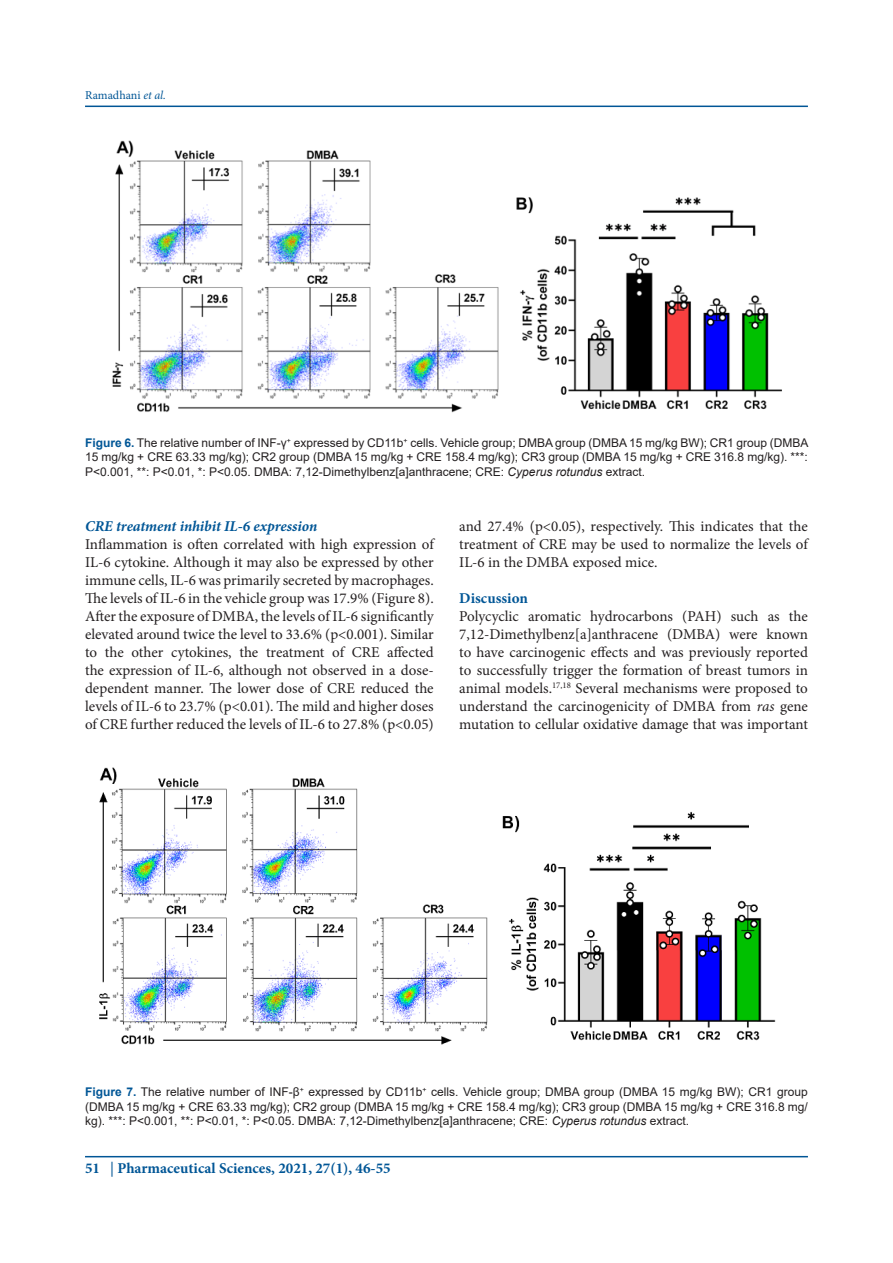
<style>
.page{position:relative;width:893px;height:1263px;background:#fff}
.page>*{position:absolute;margin:0;border:0;box-sizing:border-box;transform-origin:0 0}
.t1{font:15px/18px "Minion Pro";color:#231f20;text-align:justify}
.t2{font:700 15px "Minion Pro";color:#005696}
.t3{font:italic 700 15px "Minion Pro";letter-spacing:-.005em;color:#005696}
.t4{font:12px/14.4px "Arial";color:#231f20;text-align:justify}
.t5{font:12px "Minion Pro";color:#005696}
.s1{font-style:italic}
.s2{font-weight:700;color:#005696}
.s3{font-weight:500}
</style>
<div class="page">
<hr style="left:85px;top:106px;width:723px;height:1px;background:#005696">
<hr style="left:85px;top:1156px;width:723px;height:1px;background:#005696">
<img style="left:112px;top:140px;width:670px;height:273px">
<img style="left:99px;top:767px;width:677px;height:278px">
<p class="t5" style="left:85px;top:87px;width:83px">Ramadhani <span class="s1">et al.</span></p>
<p class="t4" style="left:85px;top:435px;width:725px"><span class="s2">Figure 6.</span> The relative number of INF-γ<sup>+</sup> expressed by CD11b<sup>+</sup> cells. Vehicle group; DMBA group (DMBA 15 mg/kg BW); CR1 group (DMBA 15 mg/kg + CRE 63.33 mg/kg); CR2 group (DMBA 15 mg/kg + CRE 158.4 mg/kg); CR3 group (DMBA 15 mg/kg + CRE 316.8 mg/kg). ***:<br>P&lt;0.001, **: P&lt;0.01, *: P&lt;0.05. DMBA: 7,12-Dimethylbenz[a]anthracene; CRE: <span class="s1">Cyperus rotundus</span> extract.</p>
<p class="t3" style="left:85px;top:515px;width:234px">CRE treatment inhibit IL-6 expression</p>
<p class="t1" style="left:85px;top:535px;width:350px">Inflammation is often correlated with high expression of IL-6 cytokine. Although it may also be expressed by other immune cells, IL-6 was primarily secreted by macrophages.<br>The levels of IL-6 in the vehicle group was 17.9% (Figure 8).<br>After the exposure of DMBA, the levels of IL-6 significantly elevated around twice the level to 33.6% (p&lt;0.001). Similar to the other cytokines, the treatment of CRE affected the expression of IL-6, although not observed in a dose&shy;dependent manner. The lower dose of CRE reduced the levels of IL-6 to 23.7% (p&lt;0.01). The mild and higher doses of CRE further reduced the levels of IL-6 to 27.8% (p&lt;0.05)</p>
<p class="t1" style="left:459px;top:517px;width:350px">and 27.4% (p&lt;0.05), respectively. This indicates that the treatment of CRE may be used to normalize the levels of IL-6 in the DMBA exposed mice.</p>
<p class="t2" style="left:459px;top:587px;width:70px">Discussion</p>
<p class="t1" style="left:459px;top:607px;width:350px">Polycyclic aromatic hydrocarbons (PAH) such as the 7,12-Dimethylbenz[a]anthracene (DMBA) were known to have carcinogenic effects and was previously reported to successfully trigger the formation of breast tumors in animal models.<sup>17,18</sup> Several mechanisms were proposed to understand the carcinogenicity of DMBA from <span class="s1">ras</span> gene mutation to cellular oxidative damage that was important</p>
<p class="t4" style="left:85px;top:1085px;width:724px"><span class="s2">Figure 7.</span> The relative number of INF-β<sup>+</sup> expressed by CD11b<sup>+</sup> cells. Vehicle group; DMBA group (DMBA 15 mg/kg BW); CR1 group (DMBA 15 mg/kg + CRE 63.33 mg/kg); CR2 group (DMBA 15 mg/kg + CRE 158.4 mg/kg); CR3 group (DMBA 15 mg/kg + CRE 316.8 mg/ kg). ***: P&lt;0.001, **: P&lt;0.01, *: P&lt;0.05. DMBA: 7,12-Dimethylbenz[a]anthracene; CRE: <span class="s1">Cyperus rotundus</span> extract.</p>
<p class="t2" style="left:85px;top:1158px;width:307px">51 <span class="s3">|</span> Pharmaceutical Sciences, 2021, 27(1), 46-55</p>
</div>
